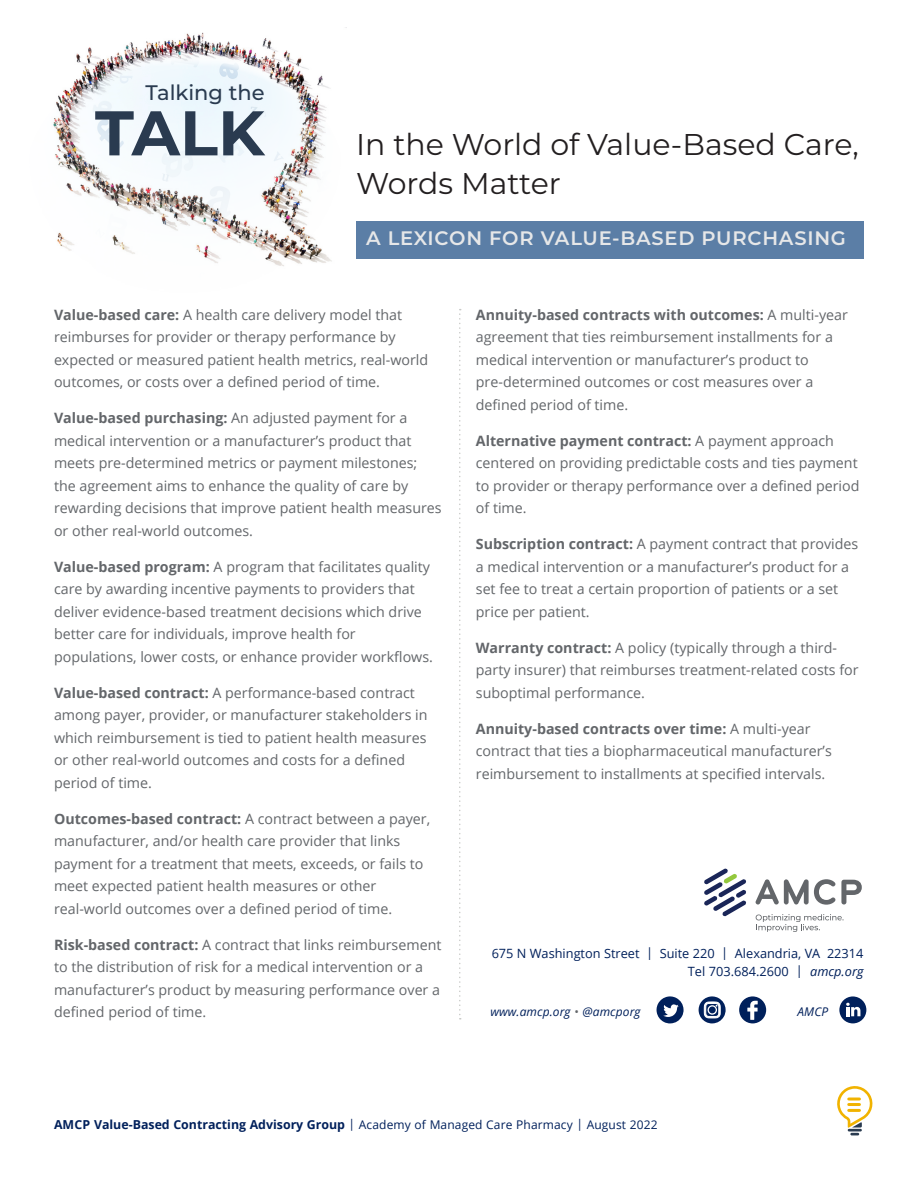
<style>
.page{position:relative;width:918px;height:1188px;background:#fff}
.page>*{position:absolute;margin:0;border:0;box-sizing:border-box;transform-origin:0 0}
.t1{font:700 63px "Montserrat";color:#2a3b50}
.t2{font:30px/39px "Montserrat";color:#231f20}
.t3{font:500 21px "Montserrat";color:#2a3b50}
.t4{font:600 19.5px "Montserrat";letter-spacing:.04em;color:#e6e7e8}
.t5{font:14.25px/22.5px "Open Sans";color:#63666a}
.t6{font:12.75px "Open Sans";color:#00205b}
.t7{font:12px "Open Sans";letter-spacing:.01em;color:#00205b}
.t8{font:italic 12px "Open Sans";letter-spacing:.01em;color:#00205b}
.s1{font-weight:700}
.s2{font-style:italic}
.s3{font-style:normal;color:#63666a}
.s4{font-weight:700;font-size:12.3px}
</style>
<div class="page">
<div style="left:356px;top:221px;width:508px;height:37px;background:#5b7ea6"></div>
<img style="left:88px;top:27px;width:259px;height:26px">
<img style="left:53px;top:53px;width:279px;height:213px">
<svg style="left:459px;top:309px;width:2px;height:711px"></svg>
<svg style="left:657px;top:996px;width:27px;height:27px"></svg>
<svg style="left:699px;top:996px;width:27px;height:27px"></svg>
<div style="left:739px;top:996px;width:27px;height:27px;background:#00205b;border-radius:50%"></div>
<svg style="left:747px;top:1001px;width:11px;height:19px"></svg>
<div style="left:839px;top:996px;width:27px;height:27px;background:#00205b;border-radius:50%"></div>
<svg style="left:846px;top:1002px;width:14px;height:14px"></svg>
<svg style="left:704px;top:869px;width:42px;height:48px"></svg>
<svg style="left:756px;top:879px;width:79px;height:26px"></svg>
<svg style="left:841px;top:880px;width:21px;height:25px"></svg>
<svg style="left:756px;top:914px;width:88px;height:18px"></svg>
<svg style="left:837px;top:1086px;width:36px;height:49px"></svg>
<p class="t3" style="left:145px;top:78px;width:121px">Talking the</p>
<p class="t1" style="left:95px;top:88px;width:171px">TALK</p>
<p class="t2" style="left:356px;top:124px;width:504px">In the World of Value-Based Care,<br>Words Matter</p>
<p class="t4" style="left:366px;top:224px;width:481px">A LEXICON FOR VALUE-BASED PURCHASING</p>
<p class="t5" style="left:54px;top:303px;width:376px"><span class="s1">Value-based care:</span> A health care delivery model that reimburses for provider or therapy performance by expected or measured patient health metrics, real-world outcomes, or costs over a defined period of time.</p>
<p class="t5" style="left:54px;top:406px;width:389px"><span class="s1">Value-based purchasing:</span> An adjusted payment for a medical intervention or a manufacturer’s product that meets pre-determined metrics or payment milestones; the agreement aims to enhance the quality of care by rewarding decisions that improve patient health measures or other real-world outcomes.</p>
<p class="t5" style="left:54px;top:555px;width:380px"><span class="s1">Value-based program:</span> A program that facilitates quality care by awarding incentive payments to providers that deliver evidence-based treatment decisions which drive better care for individuals, improve health for populations, lower costs, or enhance provider workflows.</p>
<p class="t5" style="left:54px;top:681px;width:375px"><span class="s1">Value-based contract:</span> A performance-based contract among payer, provider, or manufacturer stakeholders in which reimbursement is tied to patient health measures or other real-world outcomes and costs for a defined period of time.</p>
<p class="t5" style="left:54px;top:807px;width:378px"><span class="s1">Outcomes-based contract:</span> A contract between a payer, manufacturer, and/or health care provider that links payment for a treatment that meets, exceeds, or fails to meet expected patient health measures or other real-world outcomes over a defined period of time.</p>
<p class="t5" style="left:54px;top:933px;width:389px"><span class="s1">Risk-based contract:</span> A contract that links reimbursement to the distribution of risk for a medical intervention or a manufacturer’s product by measuring performance over a defined period of time.</p>
<p class="t5" style="left:476px;top:303px;width:374px"><span class="s1">Annuity-based contracts with outcomes:</span> A multi-year agreement that ties reimbursement installments for a medical intervention or manufacturer’s product to pre-determined outcomes or cost measures over a defined period of time.</p>
<p class="t5" style="left:476px;top:429px;width:385px"><span class="s1">Alternative payment contract:</span> A payment approach centered on providing predictable costs and ties payment to provider or therapy performance over a defined period of time.</p>
<p class="t5" style="left:476px;top:532px;width:384px"><span class="s1">Subscription contract:</span> A payment contract that provides a medical intervention or a manufacturer’s product for a set fee to treat a certain proportion of patients or a set price per patient.</p>
<p class="t5" style="left:476px;top:636px;width:384px"><span class="s1">Warranty contract:</span> A policy (typically through a third&shy;party insurer) that reimburses treatment-related costs for suboptimal performance.</p>
<p class="t5" style="left:476px;top:717px;width:357px"><span class="s1">Annuity-based contracts over time:</span> A multi-year contract that ties a biopharmaceutical manufacturer’s reimbursement to installments at specified intervals.</p>
<p class="t6" style="left:492px;top:945px;width:373px">675 N Washington Street | Suite 220 | Alexandria, VA 22314</p>
<p class="t6" style="left:688px;top:963px;width:177px">Tel 703.684.2600 | <span class="s2">amcp.org</span></p>
<p class="t8" style="left:490px;top:1003px;width:152px">www.amcp.org <span class="s3">•</span> @amcporg</p>
<p class="t8" style="left:797px;top:1003px;width:32px">AMCP</p>
<p class="t7" style="left:54px;top:1117px;width:605px"><span class="s4">AMCP Value-Based Contracting Advisory Group</span> | Academy of Managed Care Pharmacy | August 2022</p>
</div>
